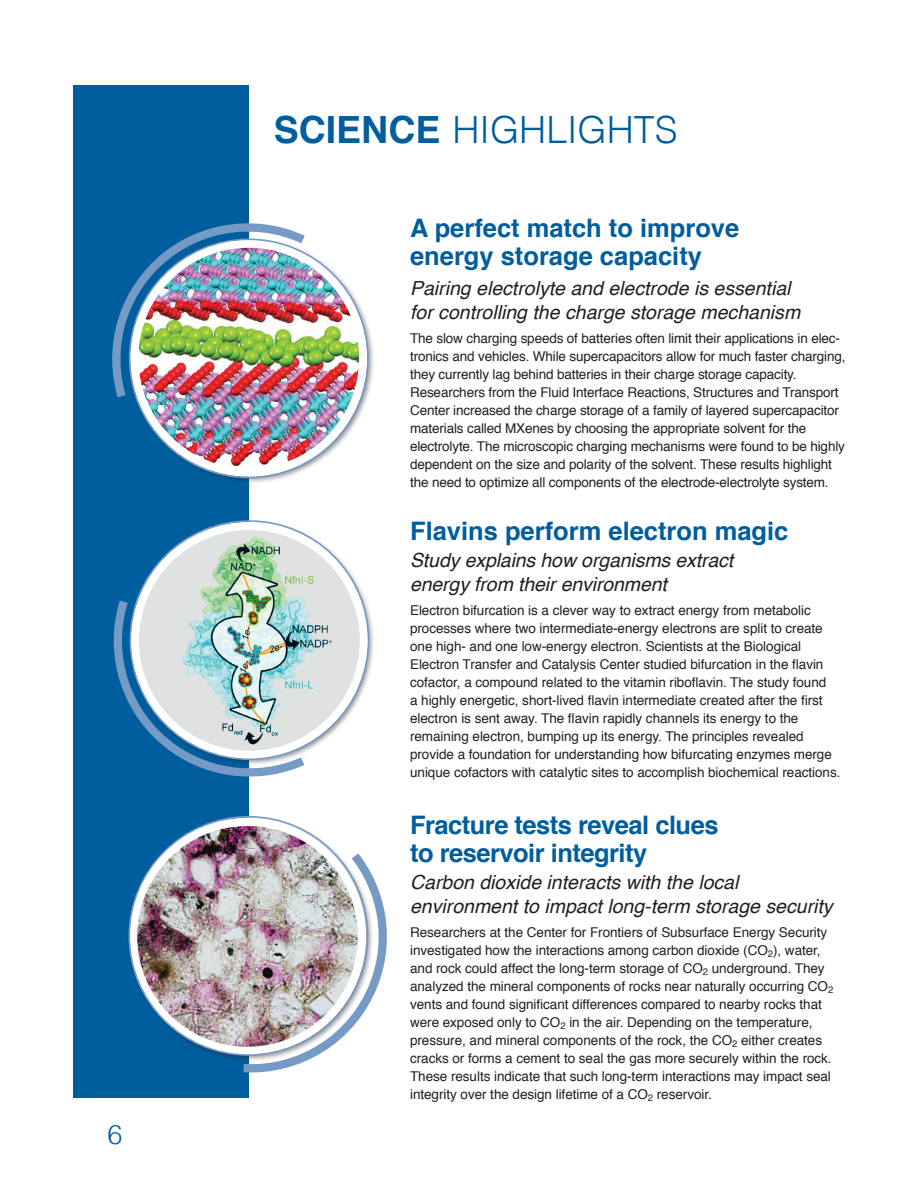
<style>
.page{position:relative;width:918px;height:1188px;background:#fff}
.page>*{position:absolute;margin:0;border:0;box-sizing:border-box;transform-origin:0 0}
.t1{font:300 37.5px "Helvetica";color:#005e9e}
.t2{font:300 27px "Helvetica";color:#005e9e}
.t3{font:700 25.5px/27.8px "Helvetica";color:#005e9e}
.t4{font:700 25.5px/27.8px "Helvetica";letter-spacing:-.02em;color:#005e9e}
.t5{font:italic 19.5px/24px "Helvetica";color:#231f20}
.t6{font:13.5px/18px "Helvetica";letter-spacing:-.005em;color:#231f20}
.s1{font-weight:700}
</style>
<div class="page">
<div style="left:74px;top:86px;width:175px;height:1012px;background:#005e9e"></div>
<div style="left:128px;top:237px;width:247px;height:247px;background:#231f20;opacity:.5"></div>
<img style="left:134px;top:244px;width:229px;height:226px">
<svg style="left:243px;top:879px;width:144px;height:194px"></svg>
<img style="left:112px;top:223px;width:202px;height:183px">
<div style="left:128px;top:519px;width:248px;height:248px;background:#231f20;opacity:.5"></div>
<img style="left:135px;top:526px;width:229px;height:229px;border-radius:115px">
<img style="left:113px;top:591px;width:201px;height:186px">
<div style="left:126px;top:815px;width:248px;height:248px;background:#231f20;opacity:.5"></div>
<img style="left:133px;top:822px;width:229px;height:229px">
<div style="left:129px;top:818px;width:237px;height:237px;border:8px solid #fff;border-radius:50%"></div>
<h2 class="t2" style="left:107px;top:1112px;width:17px">6</h2>
<h1 class="t1" style="left:274px;top:98px;width:405px"><span class="s1">SCIENCE</span> HIGHLIGHTS</h1>
<p class="t3" style="left:410px;top:215px;width:331px">A perfect match to improve energy storage capacity</p>
<p class="t5" style="left:410px;top:276px;width:392px">Pairing electrolyte and electrode is essential for controlling the charge storage mechanism</p>
<p class="t6" style="left:410px;top:329px;width:437px">The slow charging speeds of batteries often limit their applications in elec&shy;tronics and vehicles. While supercapacitors allow for much faster charging, they currently lag behind batteries in their charge storage capacity.<br>Researchers from the Fluid Interface Reactions, Structures and Transport Center increased the charge storage of a family of layered supercapacitor</p>
<p class="t6" style="left:410px;top:419px;width:398px">materials called MXenes by choosing the appropriate solvent for the</p>
<p class="t6" style="left:410px;top:437px;width:436px">electrolyte. The microscopic charging mechanisms were found to be highly dependent on the size and polarity of the solvent. These results highlight the need to optimize all components of the electrode-electrolyte system.</p>
<p class="t3" style="left:410px;top:517px;width:380px">Flavins perform electron magic</p>
<p class="t5" style="left:410px;top:548px;width:325px">Study explains how organisms extract energy from their environment</p>
<p class="t6" style="left:410px;top:602px;width:414px">Electron bifurcation is a clever way to extract energy from metabolic processes where two intermediate-energy electrons are split to create</p>
<p class="t6" style="left:410px;top:638px;width:418px">one high- and one low-energy electron. Scientists at the Biological Electron Transfer and Catalysis Center studied bifurcation in the flavin cofactor, a compound related to the vitamin riboflavin. The study found a highly energetic, short-lived flavin intermediate created after the first electron is sent away. The flavin rapidly channels its energy to the</p>
<p class="t6" style="left:410px;top:728px;width:432px">remaining electron, bumping up its energy. The principles revealed provide a foundation for understanding how bifurcating enzymes merge unique cofactors with catalytic sites to accomplish biochemical reactions.</p>
<p class="t4" style="left:410px;top:811px;width:310px">Fracture tests reveal clues to reservoir integrity</p>
<p class="t5" style="left:410px;top:870px;width:424px">Carbon dioxide interacts with the local environment to impact long-term storage security</p>
<p class="t6" style="left:410px;top:923px;width:425px">Researchers at the Center for Frontiers of Subsurface Energy Security investigated how the interactions among carbon dioxide (CO<sub>2</sub>), water, and rock could affect the long-term storage of CO<sub>2</sub> underground. They analyzed the mineral components of rocks near naturally occurring CO<sub>2 </sub>vents and found significant differences compared to nearby rocks that were exposed only to CO<sub>2</sub> in the air. Depending on the temperature, pressure, and mineral components of the rock, the CO<sub>2</sub> either creates cracks or forms a cement to seal the gas more securely within the rock.<br>These results indicate that such long-term interactions may impact seal integrity over the design lifetime of a CO<sub>2</sub> reservoir.</p>
</div>
